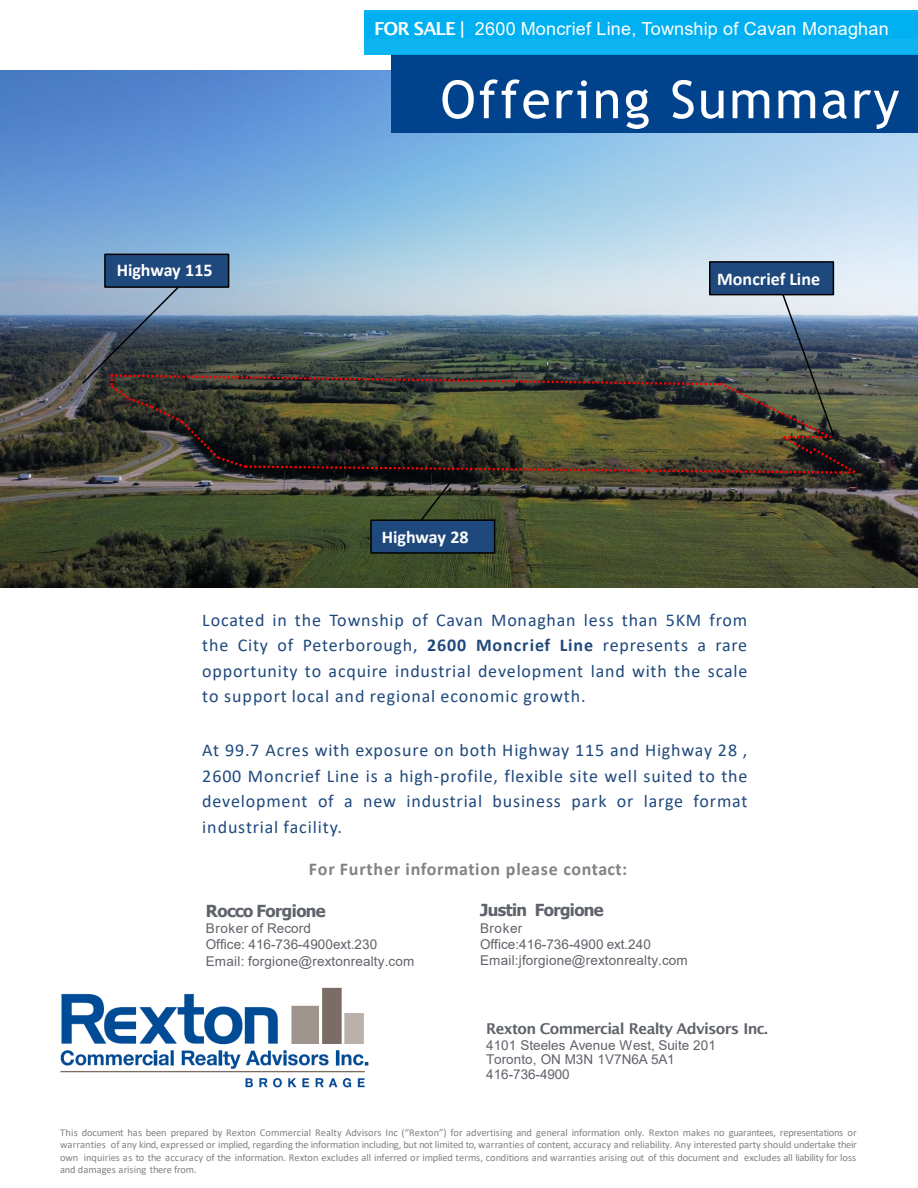
<style>
.page{position:relative;width:918px;height:1188px;background:#fff}
.page>*{position:absolute;margin:0;border:0;box-sizing:border-box;transform-origin:0 0}
.t1{font:52.5px "Trebuchet MS";letter-spacing:.045em;color:#fff}
.t2{font:18px/25.5px "Calibri";letter-spacing:.05em;color:#1f497d;text-align:justify}
.t3{font:18px "Arial";letter-spacing:.015em;color:#fff}
.t4{font:700 18px "Calibri";letter-spacing:.035em;color:#808285}
.t5{font:700 18px "Calibri";color:#fff}
.t6{font:700 16.5px "Tahoma";letter-spacing:-.035em;color:#5f636a}
.t7{font:600 15px "Lucida Sans";letter-spacing:-.045em;color:#5f636a}
.t8{font:13.5px "Arial";letter-spacing:.005em;color:#5f636a}
.t9{font:13.5px "Arial";letter-spacing:.03em;color:#5f636a}
.t10{font:10.5px/12.6px "Calibri";letter-spacing:-.01em;color:#808285;text-align:justify}
.s1{font-family:"Lucida Sans";font-weight:600}
.s2{font-weight:700}
</style>
<div class="page">
<img style="left:0;top:71px;width:918px;height:516px">
<div style="left:391px;top:54px;width:527px;height:78px;background:#00438c"></div>
<div style="left:364px;top:14px;width:554px;height:41px;background:#0db4f0"></div>
<div style="left:364px;top:10px;width:554px;height:29px;background:#00b0f0"></div>
<div style="left:104px;top:254px;width:125px;height:34px;background:#1f497d;border:2px solid #000"></div>
<div style="left:370px;top:519px;width:125px;height:35px;background:#1f497d;border:2px solid #000"></div>
<svg style="left:419px;top:481px;width:33px;height:41px"></svg>
<div style="left:709px;top:261px;width:125px;height:34px;background:#1f497d;border:2px solid #000"></div>
<img style="left:60px;top:987px;width:309px;height:101px">
<img style="left:80px;top:285px;width:778px;height:190px">
<p class="t3" style="left:374px;top:16px;width:516px"><span class="s1">FOR SALE |</span> 2600 Moncrief Line, Township of Cavan Monaghan</p>
<p class="t5" style="left:117px;top:257px;width:98px">Highway 115</p>
<h2 class="t1" style="left:440px;top:66px;width:460px">Offering Summary</h2>
<p class="t5" style="left:382px;top:524px;width:88px">Highway 28</p>
<p class="t5" style="left:717px;top:266px;width:105px">Moncrief Line</p>
<p class="t2" style="left:202px;top:606px;width:547px">Located in the Township of Cavan Monaghan less than 5KM from the City of Peterborough, <span class="s2">2600 Moncrief Line</span> represents a rare opportunity to acquire industrial development land with the scale to support local and regional economic growth.</p>
<p class="t2" style="left:202px;top:737px;width:547px">At 99.7 Acres with exposure on both Highway 115 and Highway 28 , 2600 Moncrief Line is a high-profile, flexible site well suited to the development of a new industrial business park or large format industrial facility.</p>
<p class="t4" style="left:309px;top:857px;width:320px">For Further information please contact:</p>
<p class="t6" style="left:206px;top:899px;width:121px">Rocco Forgione</p>
<p class="t9" style="left:206px;top:919px;width:107px">Broker of Record</p>
<p class="t8" style="left:206px;top:935px;width:173px">Office: 416-736-4900ext.230</p>
<p class="t8" style="left:206px;top:952px;width:210px">Email: forgione@rextonrealty.com</p>
<p class="t6" style="left:480px;top:899px;width:125px">Justin Forgione</p>
<p class="t8" style="left:480px;top:918px;width:44px">Broker</p>
<p class="t8" style="left:480px;top:935px;width:172px">Office:416-736-4900 ext.240</p>
<p class="t8" style="left:480px;top:951px;width:209px">Email:jforgione@rextonrealty.com</p>
<p class="t7" style="left:486px;top:1020px;width:283px">Rexton Commercial Realty Advisors Inc.</p>
<p class="t8" style="left:486px;top:1036px;width:231px">4101 Steeles Avenue West, Suite 201</p>
<p class="t8" style="left:486px;top:1050px;width:190px">Toronto, ON M3N 1V7N6A 5A1</p>
<p class="t8" style="left:486px;top:1065px;width:85px">416-736-4900</p>
<p class="t10" style="left:60px;top:1125px;width:798px">This document has been prepared by Rexton Commercial Realty Advisors Inc (“Rexton”) for advertising and general information only. Rexton makes no guarantees, representations or warranties of any kind, expressed or implied, regarding the information including, but not limited to, warranties of content, accuracy and reliability. Any interested party should undertake their own inquiries as to the accuracy of the information. Rexton excludes all inferred or implied terms, conditions and warranties arising out of this document and excludes all liability for loss and damages arising there from.</p>
</div>
